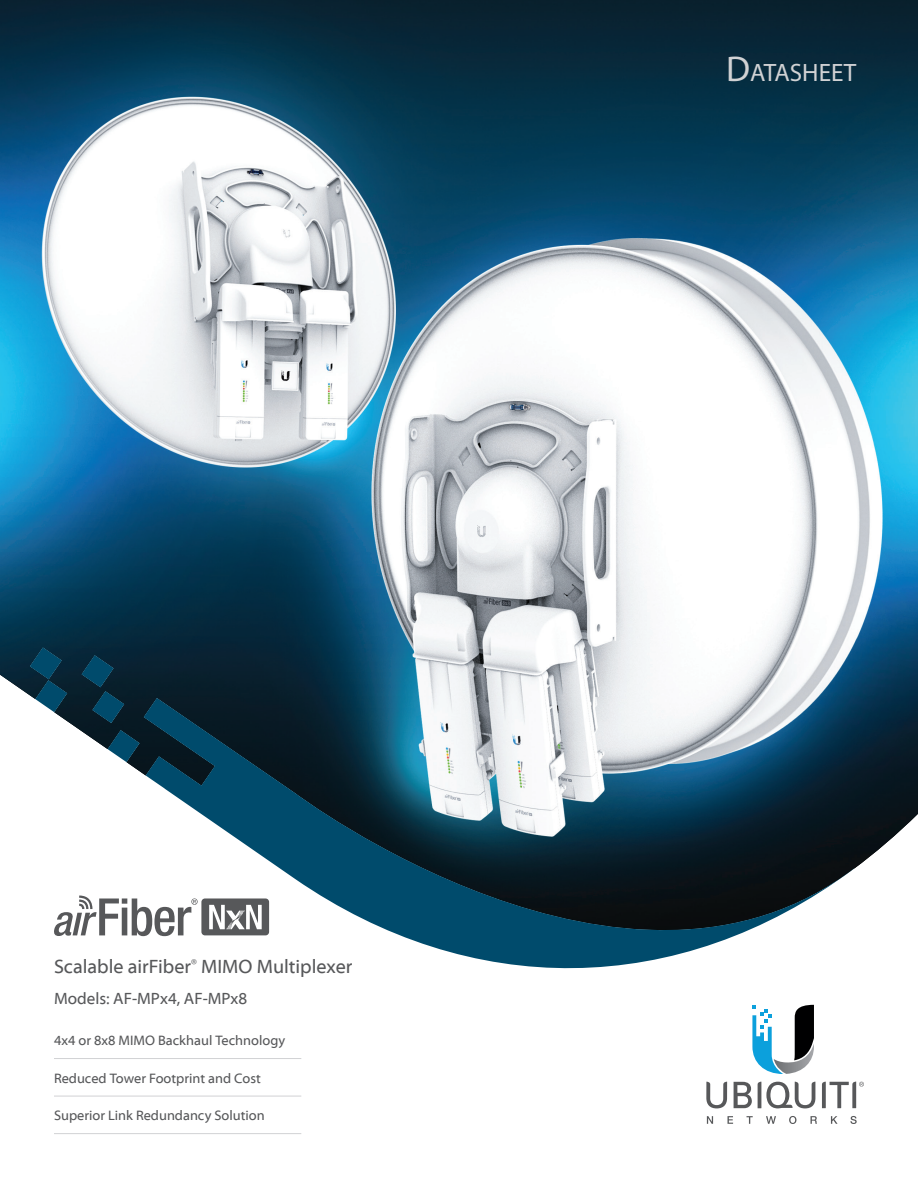
<style>
.page{position:relative;width:918px;height:1188px;background:#fff}
.page>*{position:absolute;margin:0;border:0;box-sizing:border-box;transform-origin:0 0}
.t1{font:25.2px "Myriad Pro";color:#d1d2d4}
.Product_Description{font:19.5px "Myriad Web Pro";color:#57585a}
.Models_80_Blk{font:16.5px "Myriad Web Pro";color:#57585a}
._1stPageFeatures_80{font:13.8px "Myriad Web Pro";color:#57585a}
.s1{font-size:36px}
</style>
<div class="page">
<img style="left:0;top:0;width:918px;height:896px">
<svg style="left:752px;top:1043px;width:62px;height:31px"></svg>
<svg style="left:706px;top:1082px;width:21px;height:26px"></svg>
<svg style="left:758px;top:1082px;width:57px;height:26px"></svg>
<svg style="left:734px;top:1082px;width:18px;height:26px"></svg>
<svg style="left:707px;top:1116px;width:6px;height:8px"></svg>
<svg style="left:728px;top:1116px;width:5px;height:8px"></svg>
<svg style="left:747px;top:1116px;width:6px;height:8px"></svg>
<svg style="left:766px;top:1116px;width:10px;height:8px"></svg>
<svg style="left:789px;top:1116px;width:7px;height:8px"></svg>
<svg style="left:811px;top:1116px;width:6px;height:8px"></svg>
<svg style="left:831px;top:1116px;width:7px;height:8px"></svg>
<svg style="left:850px;top:1116px;width:7px;height:8px"></svg>
<svg style="left:822px;top:1082px;width:42px;height:26px"></svg>
<svg style="left:81px;top:655px;width:43px;height:68px;background:#063044"></svg>
<svg style="left:108px;top:730px;width:32px;height:32px"></svg>
<svg style="left:144px;top:698px;width:711px;height:345px"></svg>
<svg style="left:30px;top:647px;width:37px;height:65px;background:#19485e"></svg>
<svg style="left:54px;top:896px;width:215px;height:40px"></svg>
<hr style="left:54px;top:1058px;width:247px;height:1px;background:#d1d2d4">
<hr style="left:54px;top:1096px;width:247px;height:1px;background:#d1d2d4">
<hr style="left:54px;top:1133px;width:247px;height:1px;background:#d1d2d4">
<p class="Product_Description" style="left:54px;top:956px;width:300px">Scalable airFiber<sup>®</sup> MIMO Multiplexer</p>
<p class="Models_80_Blk" style="left:54px;top:989px;width:195px">Models: AF-MPx4, AF-MPx8</p>
<p class="_1stPageFeatures_80" style="left:54px;top:1033px;width:233px">4x4 or 8x8 MIMO Backhaul Technology</p>
<p class="_1stPageFeatures_80" style="left:54px;top:1071px;width:208px">Reduced Tower Footprint and Cost</p>
<p class="_1stPageFeatures_80" style="left:54px;top:1108px;width:212px">Superior Link Redundancy Solution</p>
<h1 class="t1" style="left:726px;top:57px;width:132px"><span class="s1">D</span>ATASHEET</h1>
</div>
